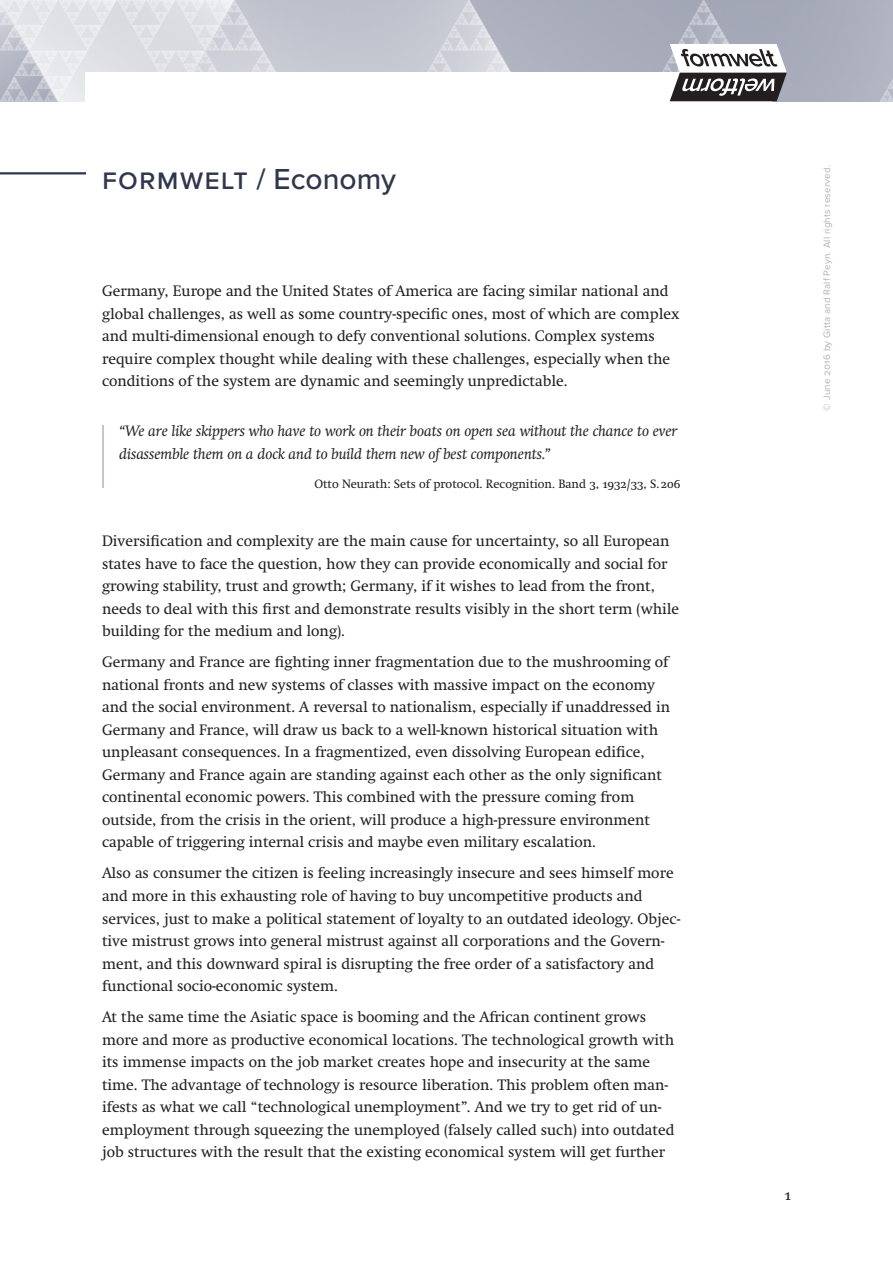
<style>
.page{position:relative;width:893px;height:1263px;background:#fff}
.page>*{position:absolute;margin:0;border:0;box-sizing:border-box;transform-origin:0 0}
.t1{font:500 30px "Proxima Nova";letter-spacing:.02em;color:#2f374c}
.t2{font:15px/22.5px "Swift";color:#231f20}
.t3{font:italic 15px/22.5px "Swift";color:#231f20}
.t4{font:12px "Swift";color:#231f20}
.t5{font:9.75px "Proxima Nova";letter-spacing:.02em;color:#b2b3b7}
</style>
<div class="page">
<img style="left:0;top:0;width:893px;height:101px">
<svg style="left:0;top:0;width:13px;height:92px"></svg>
<svg style="left:670px;top:44px;width:117px;height:57px"></svg>
<hr style="left:0;top:172px;width:86px;height:2px;background:#2f374c">
<hr style="left:102px;top:426px;width:2px;height:62px;background:#c4c5cc">
<h1 class="t1" style="left:102px;top:161px;width:296px">FORMWELT / Economy</h1>
<p class="t2" style="left:102px;top:280px;width:579px">Germany, Europe and the United States of America are facing similar national and global challenges, as well as some country-specific ones, most of which are complex and multi-dimensional enough to defy conventional solutions. Complex systems require complex thought while dealing with these challenges, especially when the conditions of the system are dynamic and seemingly unpredictable.</p>
<p class="t3" style="left:119px;top:420px;width:560px">“We are like skippers who have to work on their boats on open sea without the chance to ever disassemble them on a dock and to build them new of best components.”</p>
<p class="t4" style="left:314px;top:477px;width:367px">Otto Neurath: Sets of protocol. Recognition. Band 3, 1932/33, S.206</p>
<p class="t2" style="left:102px;top:530px;width:579px">Diversification and complexity are the main cause for uncertainty, so all European states have to face the question, how they can provide economically and social for growing stability, trust and growth; Germany, if it wishes to lead from the front, needs to deal with this first and demonstrate results visibly in the short term (while building for the medium and long).</p>
<p class="t2" style="left:102px;top:651px;width:570px">Germany and France are fighting inner fragmentation due to the mushrooming of national fronts and new systems of classes with massive impact on the economy and the social environment. A reversal to nationalism, especially if unaddressed in Germany and France, will draw us back to a well-known historical situation with unpleasant consequences. In a fragmentized, even dissolving European edifice, Germany and France again are standing against each other as the only significant continental economic powers. This combined with the pressure coming from outside, from the crisis in the orient, will produce a high-pressure environment capable of triggering internal crisis and maybe even military escalation.</p>
<p class="t2" style="left:102px;top:862px;width:580px">Also as consumer the citizen is feeling increasingly insecure and sees himself more and more in this exhausting role of having to buy uncompetitive products and services, just to make a political statement of loyalty to an outdated ideology. Objec&shy;tive mistrust grows into general mistrust against all corporations and the Govern&shy;ment, and this downward spiral is disrupting the free order of a satisfactory and functional socio-economic system.</p>
<p class="t2" style="left:102px;top:1006px;width:574px">At the same time the Asiatic space is booming and the African continent grows more and more as productive economical locations. The technological growth with its immense impacts on the job market creates hope and insecurity at the same time. The advantage of technology is resource liberation. This problem often man&shy;ifests as what we call “technological unemployment”. And we try to get rid of un&shy;employment through squeezing the unemployed (falsely called such) into outdated job structures with the result that the existing economical system will get further</p>
<p class="t5" style="left:821px;top:410px;width:247px;rotate:-90deg">© June 2016 by Gitta and Ralf Peyn. All rights reserved.</p>
<p class="t2" style="left:784px;top:1184px;width:8px">1</p>
</div>
